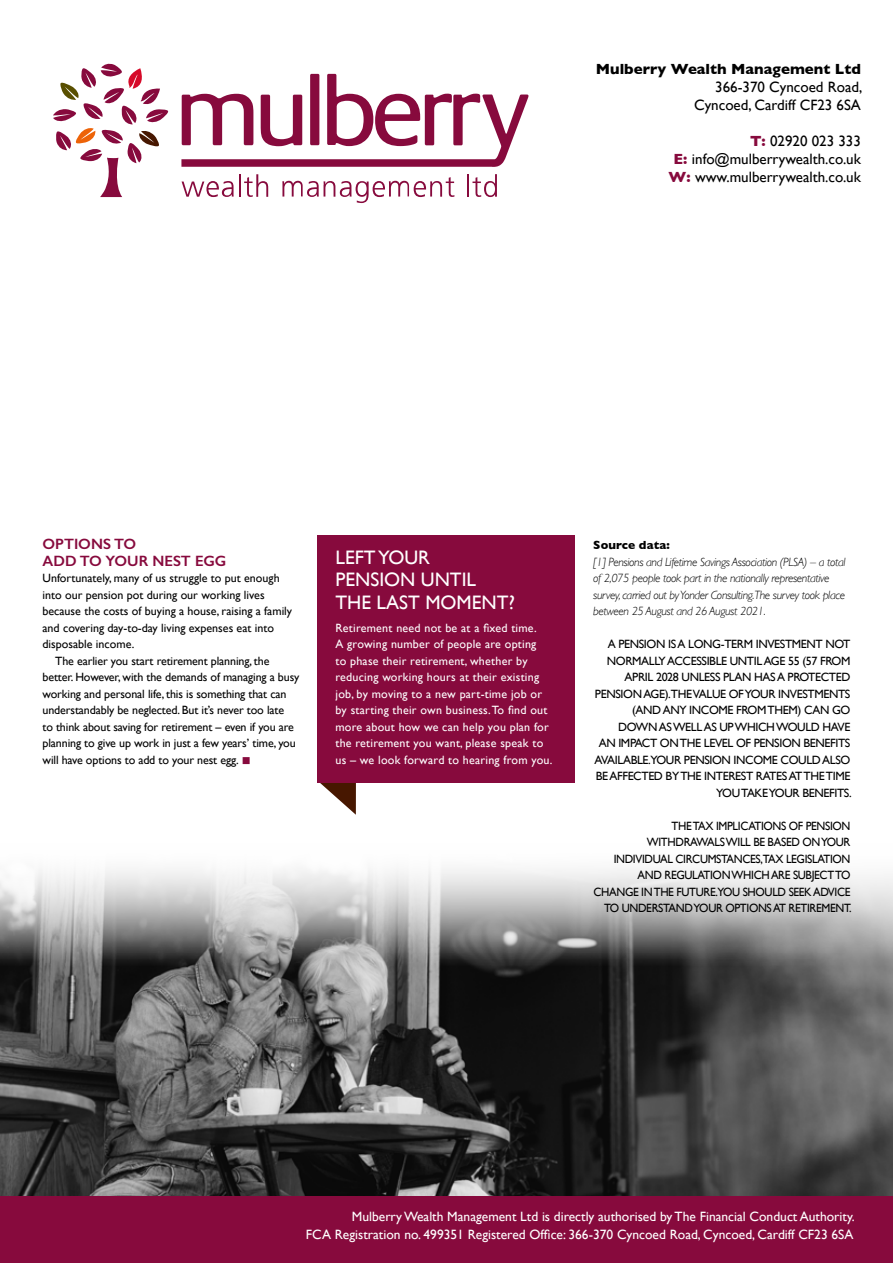
<style>
.page{position:relative;width:893px;height:1263px;background:#fff}
.page>*{position:absolute;margin:0;border:0;box-sizing:border-box;transform-origin:0 0}
.t1{font:19.5px/22.5px "Gill Sans";color:#fff}
.t2{font:15px/18px "Gill Sans";color:#000;text-align:right}
.t3{font:700 15px "Gill Sans";color:#000}
.t4{font:600 15px/16.5px "Gill Sans";color:#870a3d}
.t5{font:13.5px/18px "Gill Sans";color:#fff;text-align:right}
.t6{font:12px/16.5px "Gill Sans";letter-spacing:-.03em;color:#000;text-align:right}
.t7{font:12px "Gill Sans";letter-spacing:-.01em;color:#000}
.t8{font:12px/16.5px "Gill Sans";letter-spacing:.02em;color:#fff}
.t9{font:12px/16.5px "Gill Sans";letter-spacing:-.03em;color:#000;text-align:right;scale:.95 1}
.t10{font:italic 300 12px/16.5px "Gill Sans";letter-spacing:-.03em;color:#000}
.t11{font:12px "Gill Sans";color:#000}
.t12{font:700 12px "Gill Sans";letter-spacing:.01em;color:#000}
.s1{font-weight:700;color:#870a3d}
.s2{color:#870a3d}
</style>
<div class="page">
<svg style="left:0;top:682px;width:893px;height:514px"></svg>
<svg style="left:318px;top:783px;width:38px;height:32px"></svg>
<div style="left:318px;top:536px;width:257px;height:247px;background:#870a3d"></div>
<div style="left:0;top:1196px;width:893px;height:67px;background:#870a3d"></div>
<svg style="left:181px;top:74px;width:347px;height:93px"></svg>
<svg style="left:182px;top:181px;width:52px;height:16px"></svg>
<hr style="left:239px;top:174px;width:2px;height:23px;background:#870a3d">
<svg style="left:244px;top:174px;width:24px;height:23px"></svg>
<svg style="left:282px;top:177px;width:172px;height:26px"></svg>
<hr style="left:467px;top:174px;width:2px;height:23px;background:#870a3d">
<svg style="left:472px;top:174px;width:25px;height:23px"></svg>
<svg style="left:53px;top:63px;width:116px;height:134px"></svg>
<p class="t3" style="left:596px;top:57px;width:267px">Mulberry Wealth Management Ltd</p>
<p class="t2" style="left:694px;top:78px;width:170px">366-370 Cyncoed Road,<br>Cyncoed, Cardiff CF23 6SA</p>
<p class="t2" style="left:668px;top:132px;width:194px"><span class="s1">T:</span> 02920 023 333<br><span class="s1">E:</span> info@mulberrywealth.co.uk<br><span class="s1">W:</span> www.mulberrywealth.co.uk</p>
<p class="t4" style="left:43px;top:536px;width:185px">OPTIONS TO<br>ADD TO YOUR NEST EGG</p>
<p class="t11" style="left:43px;top:571px;width:239px">Unfortunately, many of us struggle to put enough</p>
<p class="t11" style="left:43px;top:587px;width:224px">into our pension pot during our working lives</p>
<p class="t11" style="left:43px;top:604px;width:251px">because the costs of buying a house, raising a family</p>
<p class="t11" style="left:43px;top:620px;width:233px">and covering day-to-day living expenses eat into</p>
<p class="t11" style="left:43px;top:637px;width:93px">disposable income.</p>
<p class="t7" style="left:55px;top:653px;width:216px">The earlier you start retirement planning, the</p>
<p class="t7" style="left:43px;top:670px;width:258px">better. However, with the demands of managing a busy</p>
<p class="t7" style="left:43px;top:686px;width:245px">working and personal life, this is something that can</p>
<p class="t7" style="left:43px;top:703px;width:243px">understandably be neglected. But it’s never too late</p>
<p class="t7" style="left:43px;top:719px;width:253px">to think about saving for retirement – even if you are</p>
<p class="t7" style="left:43px;top:736px;width:255px">planning to give up work in just a few years’ time, you</p>
<p class="t7" style="left:43px;top:752px;width:210px">will have options to add to your nest egg. <span class="s2">■</span></p>
<h1 class="t1" style="left:335px;top:546px;width:181px">LEFT YOUR<br>PENSION UNTIL<br>THE LAST MOMENT?</h1>
<p class="t8" style="left:335px;top:619px;width:218px">Retirement need not be at a fixed time.<br>A growing number of people are opting<br>to phase their retirement, whether by reducing working hours at their existing job, by moving to a new part-time job or by starting their own business. To find out more about how we can help you plan for the retirement you want, please speak to us – we look forward to hearing from you.</p>
<p class="t12" style="left:593px;top:535px;width:78px">Source data:</p>
<p class="t10" style="left:593px;top:553px;width:254px">[1] Pensions and Lifetime Savings Association (PLSA) – a total of 2,075 people took part in the nationally representative survey, carried out by Yonder Consulting.The survey took place between 25 August and 26 August 2021.</p>
<p class="t6" style="left:595px;top:636px;width:259px">A PENSION IS A LONG-TERM INVESTMENT NOT NORMALLY ACCESSIBLE UNTIL AGE 55 (57 FROM APRIL 2028 UNLESS PLAN HAS A PROTECTED PENSION AGE).THE VALUE OF YOUR INVESTMENTS (AND ANY INCOME FROM THEM) CAN GO DOWN AS WELL AS UP WHICH WOULD HAVE<br>AN IMPACT ON THE LEVEL OF PENSION BENEFITS AVAILABLE.YOUR PENSION INCOME COULD ALSO BE AFFECTED BY THE INTEREST RATES AT THE TIME YOU TAKE YOUR BENEFITS.</p>
<p class="t9" style="left:593px;top:817px;width:273px">THE TAX IMPLICATIONS OF PENSION WITHDRAWALS WILL BE BASED ON YOUR INDIVIDUAL CIRCUMSTANCES,TAX LEGISLATION AND REGULATION WHICH ARE SUBJECT TO CHANGE IN THE FUTURE.YOU SHOULD SEEK ADVICE TO UNDERSTAND YOUR OPTIONS AT RETIREMENT.</p>
<p class="t5" style="left:306px;top:1207px;width:551px">Mulberry Wealth Management Ltd is directly authorised by The Financial Conduct Authority.<br>FCA Registration no. 499351 Registered Office: 366-370 Cyncoed Road, Cyncoed, Cardiff CF23 6SA</p>
</div>
